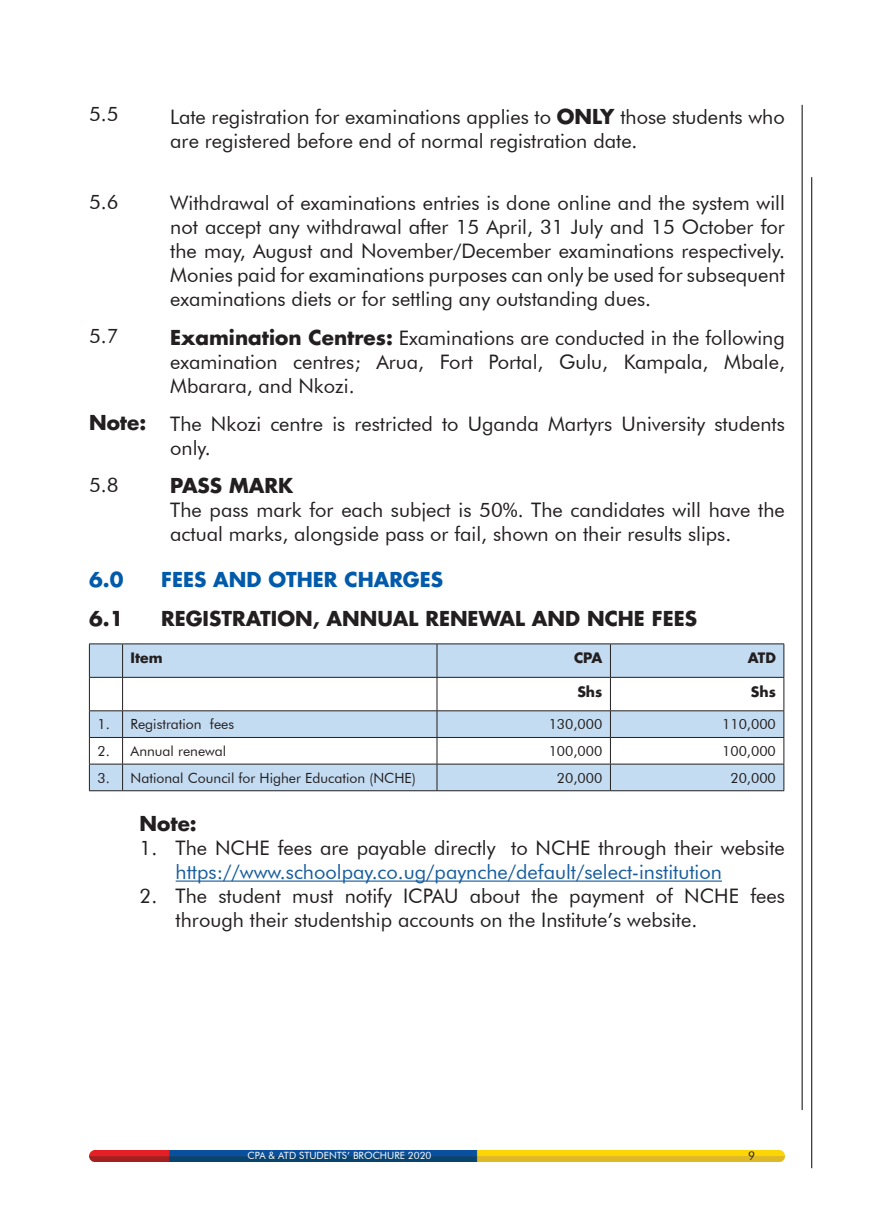
<style>
.page{position:relative;width:874px;height:1225px;background:#fff}
.page>*{position:absolute;margin:0;border:0;box-sizing:border-box;transform-origin:0 0}
.t1{font:20px/24px "Futura BT";color:#231f20}
.t2{font:20px "Futura BT";color:#175d9e}
.t3{font:700 20px "Futura LT";color:#231f20}
.t4{font:700 20px "Futura LT";color:#015aaa}
.t5{font:14px "Futura BT";color:#231f20}
.t6{font:700 14px "Futura LT";color:#231f20}
.t7{font:12px "Futura BT";color:#231f20}
.t8{font:10px "Futura BT";color:#fff}
.s1{font-family:"Futura LT";font-weight:700}
</style>
<div class="page">
<hr style="left:801px;top:105px;width:1px;height:1005px;background:#050604">
<hr style="left:810px;top:177px;width:1px;height:991px;background:#050604">
<img style="left:89px;top:1150px;width:695px;height:11px">
<svg style="left:90px;top:644px;width:693px;height:146px;fill:#c4dcf2"></svg>
<hr style="left:89px;top:677px;width:1px;height:33px;background:#231f20">
<hr style="left:122px;top:677px;width:1px;height:33px;background:#231f20">
<hr style="left:436px;top:677px;width:1px;height:33px;background:#231f20">
<hr style="left:609px;top:677px;width:1px;height:33px;background:#231f20">
<hr style="left:783px;top:677px;width:1px;height:33px;background:#231f20">
<hr style="left:89px;top:643px;width:33px;height:1px;background:#231f20">
<hr style="left:89px;top:644px;width:1px;height:33px;background:#231f20">
<hr style="left:89px;top:677px;width:33px;height:1px;background:#231f20">
<hr style="left:122px;top:643px;width:315px;height:1px;background:#231f20">
<hr style="left:122px;top:644px;width:1px;height:33px;background:#231f20">
<hr style="left:122px;top:677px;width:315px;height:1px;background:#231f20">
<hr style="left:437px;top:643px;width:173px;height:1px;background:#231f20">
<hr style="left:436px;top:644px;width:1px;height:33px;background:#231f20">
<hr style="left:437px;top:677px;width:173px;height:1px;background:#231f20">
<hr style="left:610px;top:643px;width:173px;height:1px;background:#231f20">
<hr style="left:609px;top:644px;width:1px;height:33px;background:#231f20">
<hr style="left:783px;top:644px;width:1px;height:33px;background:#231f20">
<hr style="left:610px;top:677px;width:173px;height:1px;background:#231f20">
<hr style="left:89px;top:710px;width:33px;height:1px;background:#231f20">
<hr style="left:89px;top:737px;width:33px;height:1px;background:#231f20">
<hr style="left:122px;top:710px;width:315px;height:1px;background:#231f20">
<hr style="left:122px;top:737px;width:315px;height:1px;background:#231f20">
<hr style="left:437px;top:710px;width:173px;height:1px;background:#231f20">
<hr style="left:437px;top:737px;width:173px;height:1px;background:#231f20">
<hr style="left:610px;top:710px;width:173px;height:1px;background:#231f20">
<hr style="left:610px;top:737px;width:173px;height:1px;background:#231f20">
<hr style="left:89px;top:763px;width:33px;height:1px;background:#231f20">
<svg style="left:89px;top:711px;width:1px;height:79px"></svg>
<hr style="left:89px;top:790px;width:33px;height:1px;background:#231f20">
<hr style="left:122px;top:763px;width:315px;height:1px;background:#231f20">
<svg style="left:122px;top:711px;width:1px;height:79px"></svg>
<hr style="left:122px;top:790px;width:315px;height:1px;background:#231f20">
<hr style="left:437px;top:763px;width:173px;height:1px;background:#231f20">
<svg style="left:436px;top:711px;width:1px;height:79px"></svg>
<hr style="left:437px;top:790px;width:173px;height:1px;background:#231f20">
<hr style="left:610px;top:763px;width:173px;height:1px;background:#231f20">
<svg style="left:609px;top:711px;width:1px;height:79px"></svg>
<svg style="left:783px;top:711px;width:1px;height:79px"></svg>
<hr style="left:610px;top:790px;width:173px;height:1px;background:#231f20">
<hr style="left:175px;top:880px;width:546px;height:1px;background:#175d9e">
<p class="t1" style="left:89px;top:101px;width:31px">5.5</p>
<p class="t1" style="left:89px;top:189px;width:31px">5.6</p>
<p class="t1" style="left:89px;top:324px;width:31px">5.7</p>
<p class="t3" style="left:89px;top:409px;width:59px">Note:</p>
<p class="t1" style="left:89px;top:473px;width:31px">5.8</p>
<p class="t1" style="left:170px;top:104px;width:615px">Late registration for examinations applies to <span class="s1">ONLY</span> those students who are registered before end of normal registration date.</p>
<p class="t1" style="left:170px;top:191px;width:616px;text-align:justify">Withdrawal of examinations entries is done online and the system will not accept any withdrawal after 15 April, 31 July and 15 October for the may, August and November/December examinations respectively.<br>Monies paid for examinations purposes can only be used for subsequent examinations diets or for settling any outstanding dues.</p>
<p class="t1" style="left:170px;top:325px;width:615px;text-align:justify"><span class="s1">Examination Centres:</span> Examinations are conducted in the following examination centres; Arua, Fort Portal, Gulu, Kampala, Mbale, Mbarara, and Nkozi.</p>
<p class="t1" style="left:170px;top:412px;width:615px">The Nkozi centre is restricted to Uganda Martyrs University students only.</p>
<p class="t3" style="left:170px;top:472px;width:124px">PASS MARK</p>
<p class="t1" style="left:170px;top:498px;width:616px">The pass mark for each subject is 50%. The candidates will have the actual marks, alongside pass or fail, shown on their results slips.</p>
<p class="t4" style="left:89px;top:566px;width:36px">6.0</p>
<p class="t4" style="left:161px;top:566px;width:283px">FEES AND OTHER CHARGES</p>
<p class="t3" style="left:89px;top:605px;width:36px">6.1</p>
<p class="t3" style="left:161px;top:605px;width:537px">REGISTRATION, ANNUAL RENEWAL AND NCHE FEES</p>
<p class="t6" style="left:130px;top:648px;width:33px">Item</p>
<p class="t6" style="left:573px;top:648px;width:30px">CPA</p>
<p class="t6" style="left:747px;top:648px;width:30px">ATD</p>
<p class="t6" style="left:577px;top:682px;width:27px">Shs</p>
<p class="t6" style="left:750px;top:682px;width:27px">Shs</p>
<p class="t5" style="left:97px;top:716px;width:138px">1. Registration fees</p>
<p class="t5" style="left:548px;top:716px;width:55px">130,000</p>
<p class="t5" style="left:721px;top:716px;width:55px">110,000</p>
<p class="t5" style="left:97px;top:742px;width:130px">2. Annual renewal</p>
<p class="t5" style="left:548px;top:742px;width:55px">100,000</p>
<p class="t5" style="left:721px;top:742px;width:55px">100,000</p>
<p class="t5" style="left:97px;top:769px;width:320px">3. National Council for Higher Education (NCHE)</p>
<p class="t5" style="left:556px;top:769px;width:47px">20,000</p>
<p class="t5" style="left:730px;top:769px;width:47px">20,000</p>
<p class="t3" style="left:139px;top:810px;width:59px">Note:</p>
<p class="t1" style="left:139px;top:835px;width:646px">1. The NCHE fees are payable directly to NCHE through their website</p>
<p class="t2" style="left:175px;top:859px;width:547px">https://www.schoolpay.co.ug/paynche/default/select-institution</p>
<p class="t1" style="left:175px;top:883px;width:610px;text-indent:-36px">2. The student must notify ICPAU about the payment of NCHE fees through their studentship accounts on the Institute’s website.</p>
<p class="t8" style="left:247px;top:1149px;width:185px">CPA &amp; ATD STUDENTS’ BROCHURE 2020</p>
<p class="t7" style="left:747px;top:1148px;width:9px">9</p>
</div>
